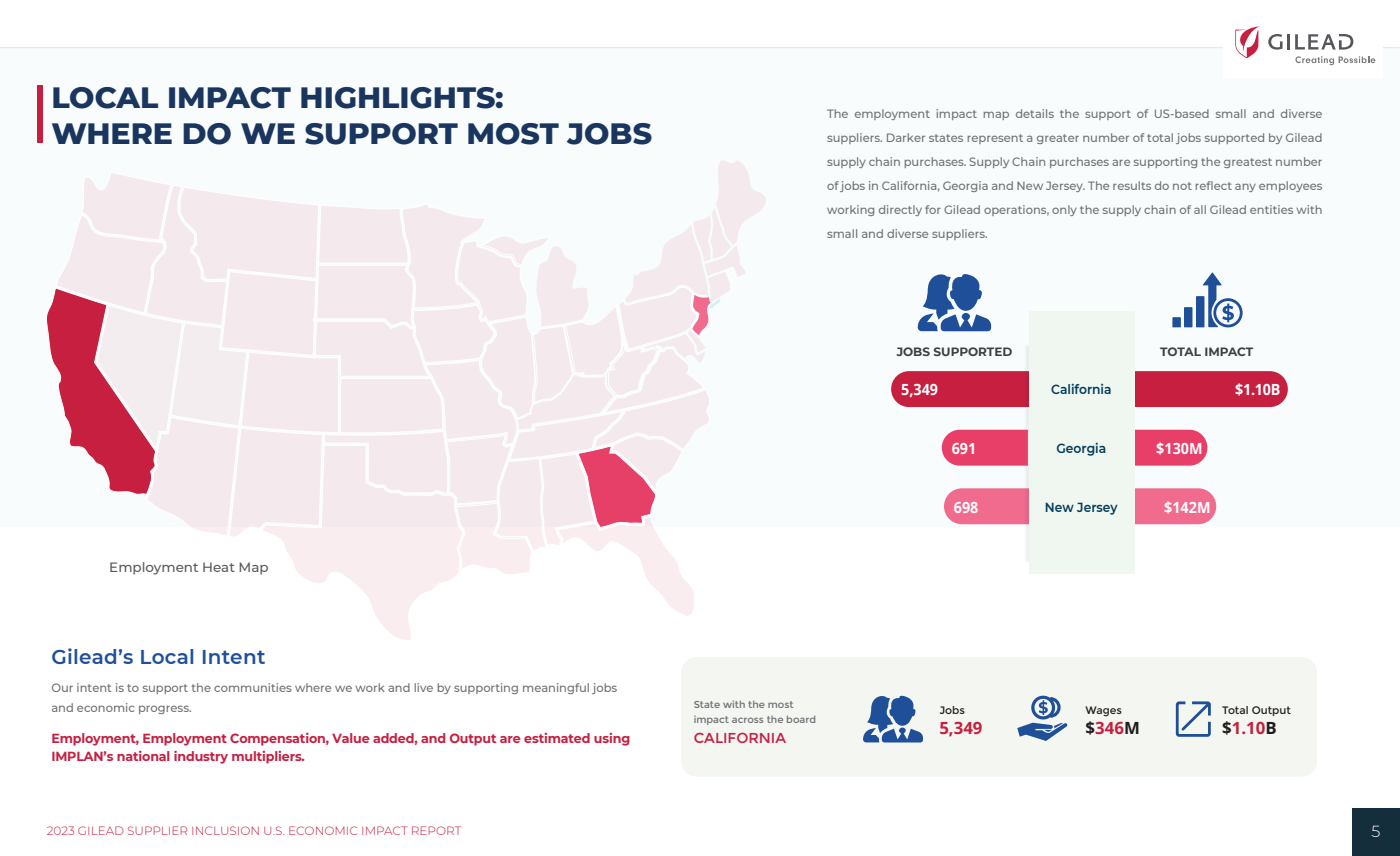
<style>
.page{position:relative;width:1400px;height:856px;background:#fff}
.page>*{position:absolute;margin:0;border:0;box-sizing:border-box;transform-origin:0 0}
.t1{font:800 30px/36px "Montserrat";color:#1a365f}
.t2{font:600 20px "Montserrat";letter-spacing:.015em;color:#1e4f98}
.t3{font:700 16.8px "Open Sans";color:#c61f40}
.t4{font:300 16px "Montserrat";color:#fff}
.t5{font:700 15.4px "Open Sans";color:#fff;scale:.93 1}
.t6{font:14.4px "Montserrat";color:#c61f40}
.t7{font:500 13.48px "Montserrat";color:#58595b}
.t8{font:700 13.2px/18px "Montserrat";letter-spacing:-.01em;color:#c61f40;scale:.96 1}
.t9{font:600 13.2px "Montserrat";color:#023b5a;scale:.93 1}
.t10{font:500 12px/24px "Montserrat";color:#6d6e71;text-align:justify;scale:.96 1}
.t11{font:300 12px "Montserrat";color:#c61f40}
.t12{font:700 12px "Montserrat";color:#3f3f40}
.t13{font:10.8px "Montserrat";color:#231f20}
.t14{font:10px/15.2px "Montserrat";color:#6d6e71}
.s1{color:#211d1e}
</style>
<div class="page">
<div style="left:681px;top:657px;width:636px;height:120px;background:#f4f6f1;border-radius:15px"></div>
<div style="left:0;top:48px;width:1400px;height:479px;background:#f8fcfd"></div>
<svg style="left:46px;top:160px;width:720px;height:480px"></svg>
<svg style="left:944px;top:488px;width:272px;height:36px;background:#f17395"></svg>
<div style="left:1142px;top:371px;width:146px;height:36px;background:#c61f40"></div>
<div style="left:891px;top:371px;width:121px;height:36px;background:#c61f40"></div>
<svg style="left:1142px;top:430px;width:65px;height:36px;background:#e84a71"></svg>
<img style="left:1012px;top:346px;width:130px;height:228px">
<div style="left:1029px;top:311px;width:106px;height:262px;background:#f0f6f0"></div>
<svg style="left:917px;top:274px;width:74px;height:57px"></svg>
<div style="left:1213px;top:298px;width:30px;height:29px;border:3px solid #1e4f98;border-radius:50%"></div>
<svg style="left:1172px;top:272px;width:62px;height:55px"></svg>
<svg style="left:942px;top:430px;width:86px;height:36px;background:#e7486f"></svg>
<div style="left:1352px;top:808px;width:48px;height:48px;background:#152e3b"></div>
<svg style="left:863px;top:695px;width:60px;height:48px"></svg>
<svg style="left:1017px;top:695px;width:51px;height:46px"></svg>
<svg style="left:1175px;top:701px;width:36px;height:36px"></svg>
<div style="left:37px;top:85px;width:5px;height:58px;background:#c61f40"></div>
<hr style="left:0;top:47px;width:1284px;height:1px;background:#e7e8e9">
<hr style="left:1365px;top:47px;width:35px;height:1px;background:#e7e8e9">
<div style="left:1223px;top:5px;width:159px;height:73px;background:#fff"></div>
<svg style="left:1268px;top:34px;width:15px;height:16px"></svg>
<hr style="left:1287px;top:34px;width:3px;height:16px;background:#55575b">
<svg style="left:1295px;top:34px;width:58px;height:16px"></svg>
<svg style="left:1235px;top:26px;width:25px;height:32px"></svg>
<svg style="left:1295px;top:56px;width:80px;height:9px"></svg>
<h1 class="t1" style="left:51px;top:78px;width:602px">LOCAL IMPACT HIGHLIGHTS:<br>WHERE DO WE SUPPORT MOST JOBS</h1>
<p class="t10" style="left:827px;top:101px;width:518px">The employment impact map details the support of US-based small and diverse suppliers. Darker states represent a greater number of total jobs supported by Gilead supply chain purchases. Supply Chain purchases are supporting the greatest number of jobs in California, Georgia and New Jersey. The results do not reflect any employees working directly for Gilead operations, only the supply chain of all Gilead entities with small and diverse suppliers.</p>
<p class="t7" style="left:109px;top:558px;width:161px">Employment Heat Map</p>
<h2 class="t2" style="left:51px;top:643px;width:216px">Gilead’s Local Intent</h2>
<p class="t10" style="left:51px;top:677px;width:591px;line-height:20px">Our intent is to support the communities where we work and live by supporting meaningful jobs and economic progress.</p>
<p class="t8" style="left:51px;top:729px;width:604px">Employment, Employment Compensation, Value added, and Output are estimated using<br>IMPLAN’s national industry multipliers.</p>
<p class="t14" style="left:694px;top:697px;width:124px">State with the most impact across the board</p>
<p class="t6" style="left:694px;top:730px;width:94px">CALIFORNIA</p>
<p class="t12" style="left:897px;top:343px;width:117px">JOBS SUPPORTED</p>
<p class="t12" style="left:1160px;top:343px;width:94px">TOTAL IMPACT</p>
<p class="t5" style="left:901px;top:378px;width:41px">5,349</p>
<p class="t5" style="left:1235px;top:378px;width:50px">$1.10B</p>
<p class="t9" style="left:1051px;top:380px;width:67px">California</p>
<p class="t5" style="left:952px;top:438px;width:28px">691</p>
<p class="t5" style="left:1156px;top:438px;width:51px">$130M</p>
<p class="t9" style="left:1056px;top:439px;width:55px">Georgia</p>
<p class="t5" style="left:954px;top:497px;width:28px">698</p>
<p class="t5" style="left:1164px;top:497px;width:51px">$142M</p>
<p class="t9" style="left:1045px;top:498px;width:80px">New Jersey</p>
<p class="t13" style="left:939px;top:704px;width:27px">Jobs</p>
<h3 class="t3" style="left:939px;top:717px;width:45px">5,349</h3>
<p class="t13" style="left:1086px;top:704px;width:38px">Wages</p>
<h3 class="t3" style="left:1086px;top:717px;width:56px"><span class="s1">$</span>346<span class="s1">M</span></h3>
<p class="t13" style="left:1222px;top:704px;width:70px">Total Output</p>
<h3 class="t3" style="left:1222px;top:717px;width:56px"><span class="s1">$</span>1.10<span class="s1">B</span></h3>
<p class="t11" style="left:47px;top:822px;width:416px">2023 GILEAD SUPPLIER INCLUSION U.S. ECONOMIC IMPACT REPORT</p>
<h3 class="t4" style="left:1372px;top:821px;width:10px">5</h3>
</div>
